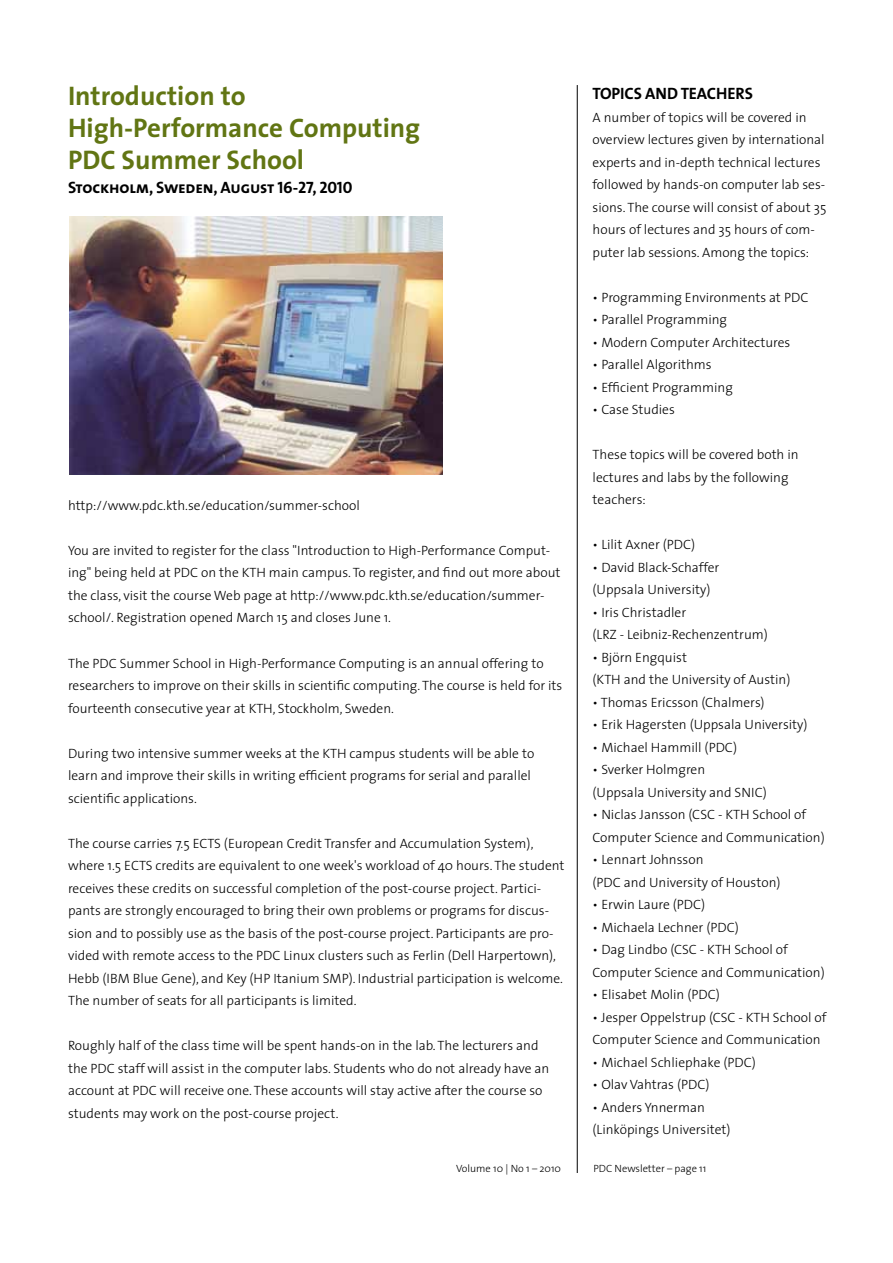
<style>
.page{position:relative;width:893px;height:1263px;background:#fff}
.page>*{position:absolute;margin:0;border:0;box-sizing:border-box;transform-origin:0 0}
.t1{font:700 27px/32.4px "The Sans";color:#617513}
.t2{font:16.5px "The Sans Bold Caps";letter-spacing:-.01em;color:#000}
.t3{font:300 13.5px/22.5px "The Sans";color:#000}
.t4{font:300 10.5px "The Sans";color:#000}
</style>
<div class="page">
<hr style="left:577px;top:85px;width:1px;height:1088px;background:#000">
<img style="left:70px;top:216px;width:373px;height:258px">
<h1 class="t1" style="left:68px;top:79px;width:354px">Introduction to<br>High-Performance Computing<br>PDC Summer School</h1>
<p class="t2" style="left:68px;top:174px;width:286px">Stockholm, Sweden, August 16-27, 2010</p>
<p class="t3" style="left:68px;top:494px;width:293px">http://www.pdc.kth.se/education/summer-school</p>
<p class="t3" style="left:68px;top:539px;width:494px">You are invited to register for the class "Introduction to High-Performance Comput&shy;ing" being held at PDC on the KTH main campus. To register, and find out more about the class, visit the course Web page at http://www.pdc.kth.se/education/summer&shy;school/. Registration opened March 15 and closes June 1.</p>
<p class="t3" style="left:68px;top:651px;width:496px">The PDC Summer School in High-Performance Computing is an annual offering to researchers to improve on their skills in scientific computing. The course is held for its fourteenth consecutive year at KTH, Stockholm, Sweden.</p>
<p class="t3" style="left:68px;top:741px;width:468px">During two intensive summer weeks at the KTH campus students will be able to learn and improve their skills in writing efficient programs for serial and parallel scientific applications.</p>
<p class="t3" style="left:68px;top:831px;width:498px">The course carries 7.5 ECTS (European Credit Transfer and Accumulation System), where 1.5 ECTS credits are equivalent to one week's workload of 40 hours. The student receives these credits on successful completion of the post-course project. Partici&shy;pants are strongly encouraged to bring their own problems or programs for discus&shy;sion and to possibly use as the basis of the post-course project. Participants are pro&shy;vided with remote access to the PDC Linux clusters such as Ferlin (Dell Harpertown), Hebb (IBM Blue Gene), and Key (HP Itanium SMP). Industrial participation is welcome.<br>The number of seats for all participants is limited.</p>
<p class="t3" style="left:68px;top:1034px;width:483px">Roughly half of the class time will be spent hands-on in the lab. The lecturers and the PDC staff will assist in the computer labs. Students who do not already have an account at PDC will receive one. These accounts will stay active after the course so students may work on the post-course project.</p>
<p class="t2" style="left:593px;top:80px;width:162px">TOPICS AND TEACHERS</p>
<p class="t3" style="left:593px;top:105px;width:235px">A number of topics will be covered in overview lectures given by international experts and in-depth technical lectures followed by hands-on computer lab ses&shy;sions. The course will consist of about 35 hours of lectures and 35 hours of com&shy;puter lab sessions. Among the topics:</p>
<p class="t3" style="left:593px;top:285px;width:217px">• Programming Environments at PDC</p>
<p class="t3" style="left:593px;top:308px;width:136px">• Parallel Programming</p>
<p class="t3" style="left:593px;top:330px;width:199px">• Modern Computer Architectures</p>
<p class="t3" style="left:593px;top:353px;width:121px">• Parallel Algorithms</p>
<p class="t3" style="left:593px;top:375px;width:142px">• Efficient Programming</p>
<p class="t3" style="left:593px;top:398px;width:84px">• Case Studies</p>
<p class="t3" style="left:593px;top:443px;width:208px">These topics will be covered both in lectures and labs by the following teachers:</p>
<p class="t3" style="left:593px;top:533px;width:104px">• Lilit Axner (PDC)</p>
<p class="t3" style="left:593px;top:555px;width:128px">• David Black-Schaffer (Uppsala University)</p>
<p class="t3" style="left:593px;top:600px;width:177px">• Iris Christadler<br>(LRZ - Leibniz-Rechenzentrum)</p>
<p class="t3" style="left:593px;top:645px;width:199px">• Björn Engquist<br>(KTH and the University of Austin)</p>
<p class="t3" style="left:593px;top:690px;width:174px">• Thomas Ericsson (Chalmers)</p>
<p class="t3" style="left:593px;top:713px;width:216px">• Erik Hagersten (Uppsala University)</p>
<p class="t3" style="left:593px;top:735px;width:146px">• Michael Hammill (PDC)</p>
<p class="t3" style="left:593px;top:758px;width:176px">• Sverker Holmgren<br>(Uppsala University and SNIC)</p>
<p class="t3" style="left:593px;top:803px;width:234px">• Niclas Jansson (CSC - KTH School of<br>Computer Science and Communication)</p>
<p class="t3" style="left:593px;top:848px;width:190px">• Lennart Johnsson<br>(PDC and University of Houston)</p>
<p class="t3" style="left:593px;top:893px;width:114px">• Erwin Laure (PDC)</p>
<p class="t3" style="left:593px;top:916px;width:148px">• Michaela Lechner (PDC)</p>
<p class="t3" style="left:593px;top:938px;width:234px">• Dag Lindbo (CSC - KTH School of<br>Computer Science and Communication)</p>
<p class="t3" style="left:593px;top:983px;width:129px">• Elisabet Molin (PDC)</p>
<p class="t3" style="left:593px;top:1006px;width:235px">• Jesper Oppelstrup (CSC - KTH School of<br>Computer Science and Communication</p>
<p class="t3" style="left:593px;top:1051px;width:165px">• Michael Schliephake (PDC)</p>
<p class="t3" style="left:593px;top:1073px;width:118px">• Olav Vahtras (PDC)</p>
<p class="t3" style="left:593px;top:1096px;width:140px">• Anders Ynnerman (Linköpings Universitet)</p>
<p class="t4" style="left:456px;top:1160px;width:106px">Volume 10 | No 1 – 2010</p>
<p class="t4" style="left:593px;top:1160px;width:114px">PDC Newsletter – page 11</p>
</div>
